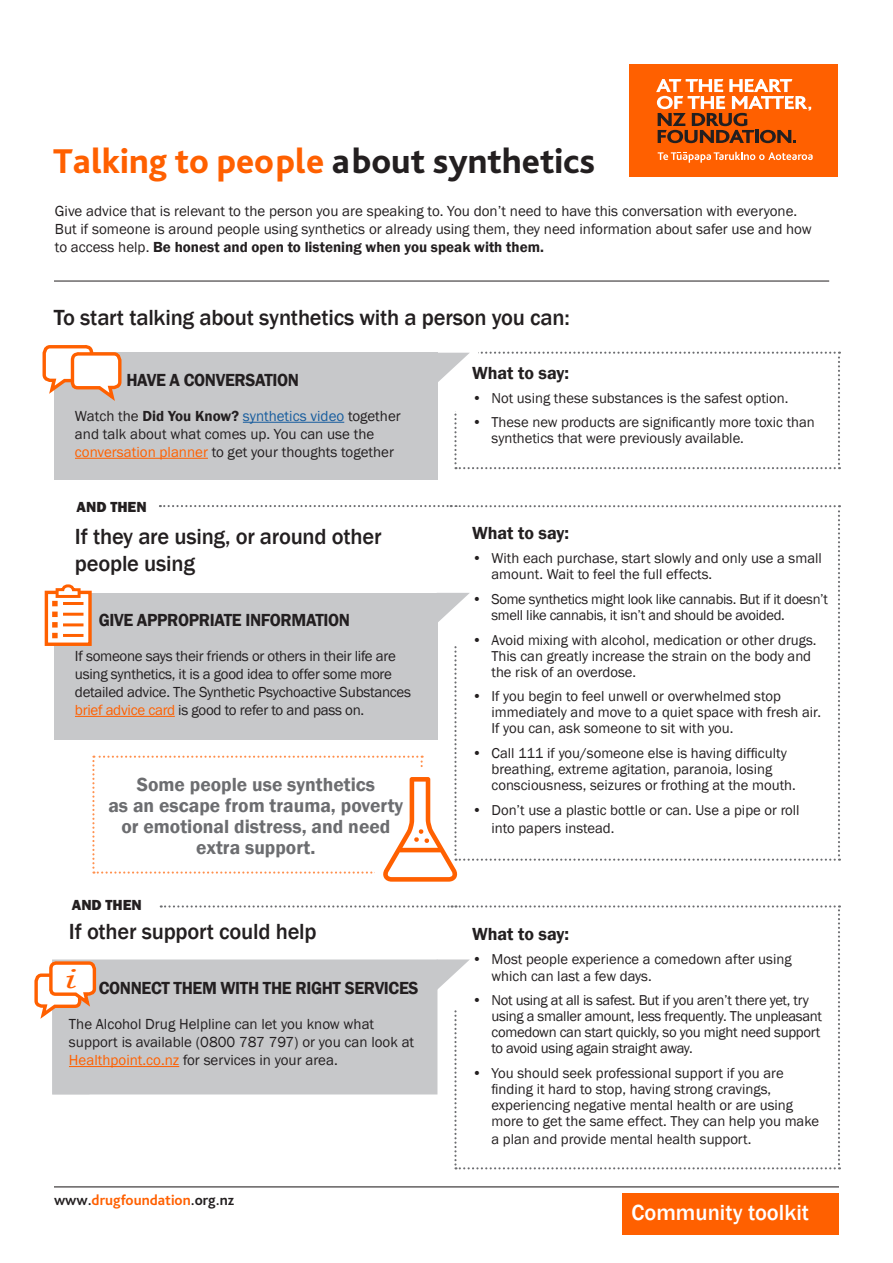
<style>
.page{position:relative;width:893px;height:1263px;background:#fff}
.page>*{position:absolute;margin:0;border:0;box-sizing:border-box;transform-origin:0 0}
.t1{font:800 36px "Bliss Pro";color:#ff6000}
.t2{font:italic 26.4px "Bookman Old Style";color:#ff6000;scale:1.5 1}
.subhead1{font:500 22.5px/27px "Franklin Gothic";letter-spacing:-.01em;color:#231f20}
.t3{font:500 22.5px "Franklin Gothic";color:#fff}
.t4{font:600 19.5px/21px "Franklin Gothic";color:#6c6d70;text-align:center}
.subhead2{font:600 18px "Franklin Gothic";letter-spacing:-.02em;color:#231f20;scale:.96 1}
.subhead2-2{font:600 18px "Franklin Gothic";color:#231f20}
.t5{font:15px/18px "Franklin Gothic";color:#231f20}
.t6{font:15px/18px "Franklin Gothic";letter-spacing:-.02em;color:#231f20}
.t7{font:700 15px "Bliss Pro";color:#ff6000}
.t8{font:800 15px "Franklin Gothic";color:#231f20}
.bullet{font:14.7px/16px "Franklin Gothic";color:#231f20}
.bullet-2{font:14.7px/16px "Franklin Gothic";letter-spacing:-.02em;color:#231f20}
.s1{color:#231f20}
.s2{font-weight:600}
.s3{color:#175d9e}
.s4{color:#ff6000}
</style>
<div class="page">
<div style="left:54px;top:593px;width:383px;height:146px;background:#c7c8ca"></div>
<div style="left:54px;top:353px;width:383px;height:127px;background:#c7c8ca"></div>
<hr style="left:243px;top:422px;width:101px;height:1px;background:#175d9e">
<hr style="left:75px;top:458px;width:133px;height:1px;background:#ff6000">
<div style="left:629px;top:64px;width:208px;height:113px;background:#ff6000"></div>
<svg style="left:656px;top:79px;width:155px;height:64px"></svg>
<svg style="left:658px;top:152px;width:155px;height:11px"></svg>
<hr style="left:54px;top:281px;width:775px;height:1px;background:#231f20">
<hr style="left:75px;top:716px;width:100px;height:1px;background:#ff6000">
<svg style="left:42px;top:345px;width:81px;height:56px"></svg>
<div style="left:45px;top:591px;width:47px;height:55px;background:#fff;border:3px solid #ff6000"></div>
<svg style="left:52px;top:633px;width:6px;height:5px"></svg>
<hr style="left:63px;top:602px;width:20px;height:3px;background:#ff6000">
<hr style="left:63px;top:634px;width:20px;height:3px;background:#ff6000">
<hr style="left:63px;top:623px;width:20px;height:3px;background:#ff6000">
<hr style="left:63px;top:613px;width:20px;height:3px;background:#ff6000">
<svg style="left:52px;top:584px;width:30px;height:43px"></svg>
<hr style="left:54px;top:1186px;width:785px;height:1px;background:#231f20">
<div style="left:623px;top:1193px;width:216px;height:41px;background:#ff6000"></div>
<svg style="left:437px;top:352px;width:403px;height:117px"></svg>
<svg style="left:92px;top:505px;width:748px;height:377px"></svg>
<svg style="left:34px;top:905px;width:806px;height:264px"></svg>
<p class="t1" style="left:53px;top:139px;width:544px">Talking to people <span class="s1">about synthetics</span></p>
<p class="t5" style="left:55px;top:202px;width:758px">Give advice that is relevant to the person you are speaking to. You don’t need to have this conversation with everyone.<br>But if someone is around people using synthetics or already using them, they need information about safer use and how to access help. <span class="s2">Be honest and open to listening when you speak with them.</span></p>
<p class="subhead1" style="left:54px;top:304px;width:517px">To start talking about synthetics with a person you can:</p>
<p class="subhead2" style="left:126px;top:369px;width:181px">HAVE A CONVERSATION</p>
<p class="t5" style="left:75px;top:407px;width:327px">Watch the <span class="s2">Did You Know?</span> <span class="s3">synthetics video</span> together and talk about what comes up. You can use the <span class="s4">conversation planner</span> to get your thoughts together</p>
<p class="t8" style="left:77px;top:497px;width:72px">AND THEN</p>
<p class="subhead1" style="left:75px;top:523px;width:308px">If they are using, or around other people using</p>
<p class="subhead2" style="left:99px;top:609px;width:263px">GIVE APPROPRIATE INFORMATION</p>
<p class="t6" style="left:75px;top:647px;width:338px">If someone says their friends or others in their life are using synthetics, it is a good idea to offer some more detailed advice. The Synthetic Psychoactive Substances <span class="s4">brief advice card</span> is good to refer to and pass on.</p>
<p class="t4" style="left:108px;top:774px;width:296px">Some people use synthetics<br>as an escape from trauma, poverty or emotional distress, and need extra support.</p>
<p class="t8" style="left:72px;top:895px;width:72px">AND THEN</p>
<p class="subhead1" style="left:69px;top:918px;width:249px">If other support could help</p>
<p class="subhead2" style="left:99px;top:977px;width:335px">CONNECT THEM WITH THE RIGHT SERVICES</p>
<p class="t5" style="left:69px;top:1016px;width:347px">The Alcohol Drug Helpline can let you know what support is available (0800 787 797) or you can look at<br><span class="s4">Healthpoint.co.nz</span> for services in your area.</p>
<p class="t2" style="left:63px;top:961px;width:9px">i</p>
<p class="t7" style="left:54px;top:1190px;width:181px"><span class="s1">www.</span>drugfoundation<span class="s1">.org.nz</span></p>
<p class="subhead2-2" style="left:472px;top:361px;width:99px">What to say:</p>
<p class="bullet" style="left:472px;top:390px;width:318px">• Not using these substances is the safest option.</p>
<p class="bullet" style="left:491px;top:415px;width:325px;text-indent:-20px">• These new products are significantly more toxic than synthetics that were previously available.</p>
<p class="subhead2-2" style="left:472px;top:522px;width:99px">What to say:</p>
<p class="bullet" style="left:491px;top:551px;width:332px;text-indent:-20px">• With each purchase, start slowly and only use a small amount. Wait to feel the full effects.</p>
<p class="bullet-2" style="left:491px;top:591px;width:338px;text-indent:-20px">• Some synthetics might look like cannabis. But if it doesn’t smell like cannabis, it isn’t and should be avoided.</p>
<p class="bullet" style="left:491px;top:632px;width:327px;text-indent:-20px">• Avoid mixing with alcohol, medication or other drugs.<br>This can greatly increase the strain on the body and the risk of an overdose.</p>
<p class="bullet" style="left:491px;top:689px;width:331px;text-indent:-20px">• If you begin to feel unwell or overwhelmed stop immediately and move to a quiet space with fresh air.<br>If you can, ask someone to sit with you.</p>
<p class="bullet" style="left:491px;top:745px;width:306px;text-indent:-20px">• Call 111 if you/someone else is having difficulty breathing, extreme agitation, paranoia, losing consciousness, seizures or frothing at the mouth.</p>
<p class="bullet" style="left:491px;top:801px;width:310px;line-height:18px;text-indent:-20px">• Don’t use a plastic bottle or can. Use a pipe or roll into papers instead.</p>
<p class="subhead2-2" style="left:472px;top:923px;width:99px">What to say:</p>
<p class="bullet" style="left:491px;top:952px;width:302px;text-indent:-20px">• Most people experience a comedown after using which can last a few days.</p>
<p class="bullet-2" style="left:491px;top:992px;width:332px;text-indent:-20px">• Not using at all is safest. But if you aren’t there yet, try using a smaller amount, less frequently. The unpleasant comedown can start quickly, so you might need support to avoid using again straight away.</p>
<p class="bullet" style="left:491px;top:1065px;width:329px;text-indent:-20px">• You should seek professional support if you are finding it hard to stop, having strong cravings, experiencing negative mental health or are using more to get the same effect. They can help you make</p>
<p class="bullet" style="left:491px;top:1131px;width:261px">a plan and provide mental health support.</p>
<p class="t3" style="left:631px;top:1198px;width:179px">Community toolkit</p>
</div>
